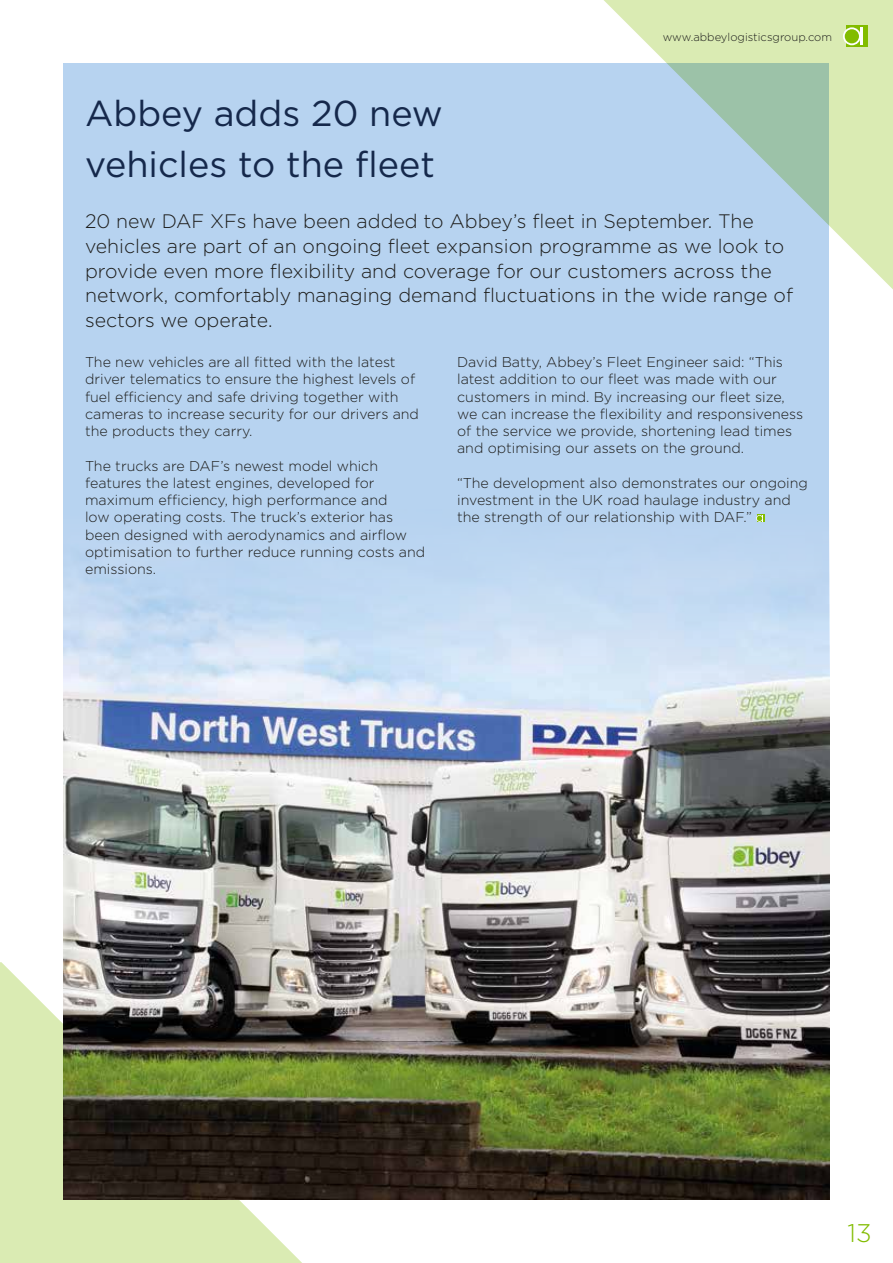
<style>
.page{position:relative;width:893px;height:1263px;background:#fff}
.page>*{position:absolute;margin:0;border:0;box-sizing:border-box;transform-origin:0 0}
.t1{font:36px/51.8px "Gotham";color:#15284b}
.t2{font:300 25.5px "Gotham";color:#82bc00}
.t3{font:300 19.5px/24.8px "Gotham";color:#1d1d1b}
.t4{font:300 14.25px/17.2px "Gotham";color:#1d1d1b}
.t5{font:300 11.25px "Gotham";color:#1d1d1b}
</style>
<div class="page">
<div style="left:64px;top:64px;width:765px;height:1135px;background:#b7d3f0"></div>
<svg style="left:0;top:962px;width:313px;height:301px;background:#ddebbb"></svg>
<svg style="left:592px;top:0;width:301px;height:289px"></svg>
<svg style="left:846px;top:26px;width:21px;height:21px"></svg>
<svg style="left:843px;top:27px;width:19px;height:18px"></svg>
<div style="left:845px;top:29px;width:14px;height:14px;background:#82bc00;border-radius:50%"></div>
<img style="left:64px;top:558px;width:765px;height:641px">
<div style="left:757px;top:514px;width:8px;height:8px;background:#82bc00"></div>
<svg style="left:756px;top:515px;width:7px;height:7px"></svg>
<h1 class="t1" style="left:85px;top:86px;width:359px">Abbey adds 20 new vehicles to the fleet</h1>
<p class="t5" style="left:663px;top:31px;width:171px">www.abbeylogisticsgroup.com</p>
<p class="t3" style="left:85px;top:209px;width:709px">20 new DAF XFs have been added to Abbey’s fleet in September. The vehicles are part of an ongoing fleet expansion programme as we look to provide even more flexibility and coverage for our customers across the network, comfortably managing demand fluctuations in the wide range of sectors we operate.</p>
<p class="t4" style="left:85px;top:353px;width:335px">The new vehicles are all fitted with the latest driver telematics to ensure the highest levels of fuel efficiency and safe driving together with cameras to increase security for our drivers and the products they carry.</p>
<p class="t4" style="left:85px;top:457px;width:342px">The trucks are DAF’s newest model which features the latest engines, developed for maximum efficiency, high performance and<br>low operating costs. The truck’s exterior has been designed with aerodynamics and airflow optimisation to further reduce running costs and emissions.</p>
<p class="t4" style="left:457px;top:353px;width:347px">David Batty, Abbey’s Fleet Engineer said: “This latest addition to our fleet was made with our customers in mind. By increasing our fleet size, we can increase the flexibility and responsiveness of the service we provide, shortening lead times and optimising our assets on the ground.</p>
<p class="t4" style="left:457px;top:474px;width:352px">“The development also demonstrates our ongoing investment in the UK road haulage industry and the strength of our relationship with DAF.”</p>
<h2 class="t2" style="left:848px;top:1219px;width:26px">13</h2>
</div>
